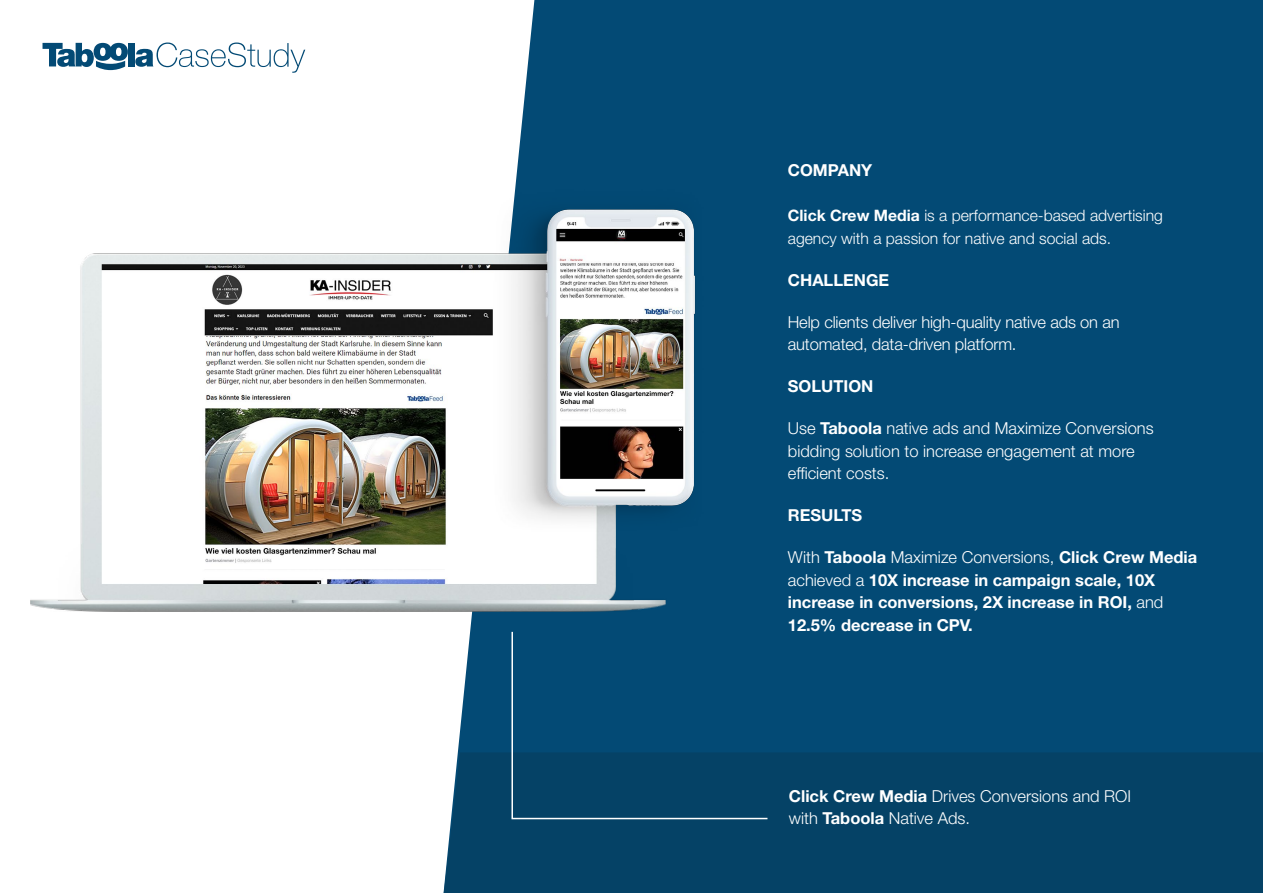
<style>
.page{position:relative;width:1263px;height:893px;background:#fff}
.page>*{position:absolute;margin:0;border:0;box-sizing:border-box;transform-origin:0 0}
.t1{font:300 16.5px/22.5px "Helvetica Neue LT Std";color:#fff}
.t2{font:700 16.5px/22.5px "Helvetica Neue LT Std";color:#fff}
.t3{font:300 15.75px/22.5px "Helvetica Neue LT Std";color:#fff}
.s1{font-weight:700}
.s2{font-weight:300}
</style>
<div class="page">
<div style="left:443px;top:0;width:820px;height:893px;background:#034a75"></div>
<div style="left:444px;top:752px;width:819px;height:141px;background:#054266"></div>
<img style="left:30px;top:140px;width:751px;height:554px">
<svg style="left:511px;top:630px;width:258px;height:190px"></svg>
<div style="left:129px;top:43px;width:6px;height:23px;background:#034a75"></div>
<svg style="left:135px;top:43px;width:170px;height:30px"></svg>
<svg style="left:43px;top:43px;width:85px;height:27px"></svg>
<p class="t2" style="left:788px;top:159px;width:86px">COMPANY</p>
<p class="t3" style="left:788px;top:204px;width:377px"><span class="s1">Click Crew Media</span> is a performance-based advertising agency with a passion for native and social ads.</p>
<p class="t2" style="left:788px;top:268px;width:103px">CHALLENGE</p>
<p class="t1" style="left:788px;top:310px;width:333px">Help clients deliver high-quality native ads on an automated, data-driven platform.</p>
<p class="t2" style="left:788px;top:375px;width:87px">SOLUTION</p>
<p class="t1" style="left:788px;top:417px;width:367px">Use <span class="s1">Taboola</span> native ads and Maximize Conversions bidding solution to increase engagement at more efficient costs.</p>
<p class="t2" style="left:788px;top:504px;width:76px">RESULTS</p>
<p class="t2" style="left:788px;top:546px;width:411px"><span class="s2">With</span> Taboola <span class="s2">Maximize Conversions,</span> Click Crew Media <span class="s2">achieved a</span> 10X increase in campaign scale, 10X increase in conversions, 2X increase in ROI, <span class="s2">and </span>12.5% decrease in CPV.</p>
<p class="t1" style="left:789px;top:784px;width:344px"><span class="s1">Click Crew Media</span> Drives Conversions and ROI with <span class="s1">Taboola</span> Native Ads.</p>
</div>
